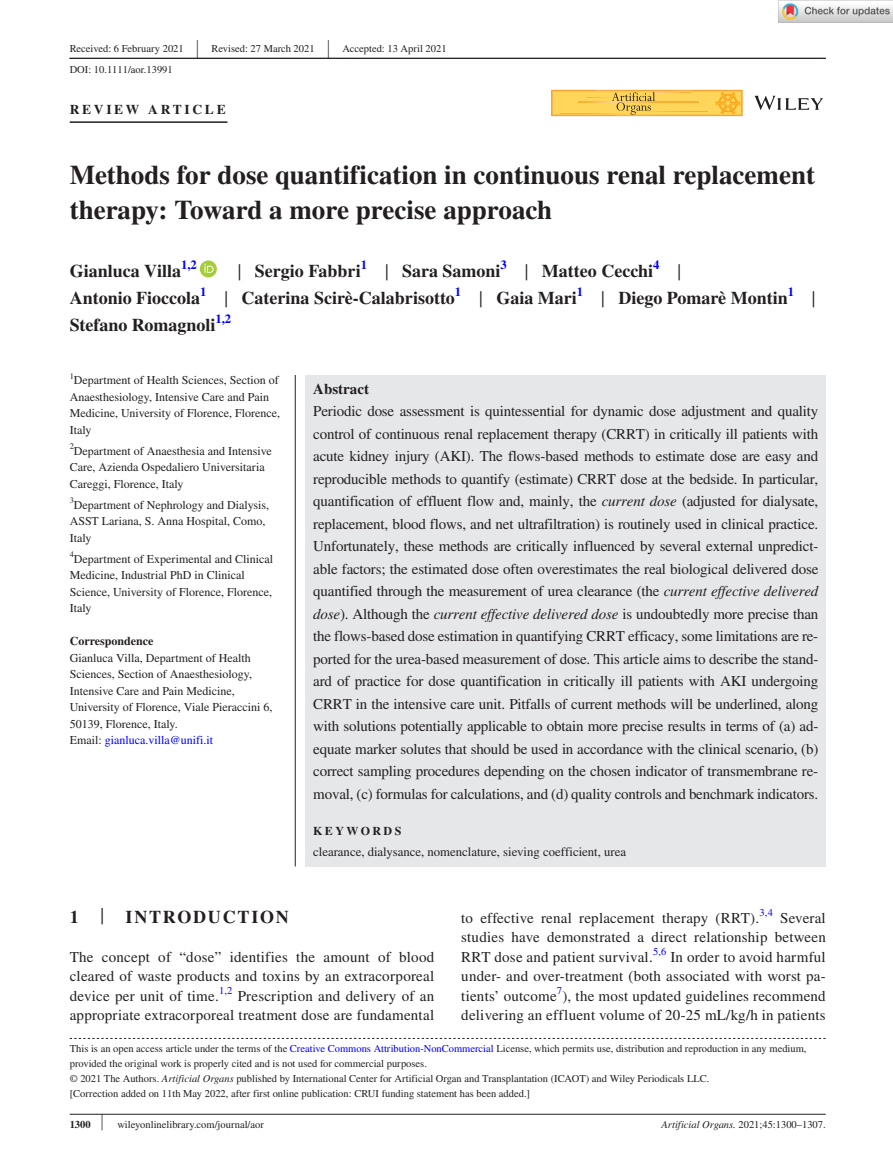
<style>
.page{position:relative;width:893px;height:1174px;background:#fff}
.page>*{position:absolute;margin:0;border:0;box-sizing:border-box;transform-origin:0 0}
.t1{font:700 27px/34.5px "STIX";color:#231f20}
.t2{font:26.55px "STIX";color:#231f20;scale:.4 1}
.t3{font:700 18px/27px "STIX";color:#231f20}
.t4{font:700 18px "STIX";letter-spacing:.1em;color:#231f20}
.t5{font:15px/22.5px "STIX";letter-spacing:.015em;color:#231f20;text-align:justify}
.t6{font:700 15px "STIX";color:#231f20}
.t7{font:700 13.5px "STIX";letter-spacing:.2em;color:#231f20}
.t8{font:12.75px "STIX";color:#231f20}
.t9{font:12px/16.5px "STIX";color:#231f20}
.t10{font:700 12px "STIX";color:#231f20}
.t11{font:700 12px "STIX";letter-spacing:.2em;color:#231f20}
.t12{font:10.5px/15px "STIX";color:#231f20}
.t13{font:10.5px "STIX";color:#00f}
.t14{font:8.4px "STIX";color:#231f20}
.s1{font-weight:400;font-size:23.4px}
.s2{color:#00f}
.s3{font-style:italic}
.s4{font-weight:400;font-size:23.7px}
.s5{font-weight:700}
.s6{font-size:23.1px}
</style>
<div class="page">
<hr style="left:70px;top:1113px;width:756px;height:1px;background:#231f20">
<hr style="left:69px;top:58px;width:757px;height:1px;background:#231f20">
<svg style="left:754px;top:96px;width:69px;height:14px"></svg>
<svg style="left:552px;top:90px;width:190px;height:26px;background:#f6c64f"></svg>
<hr style="left:70px;top:121px;width:157px;height:2px;background:#231f20">
<div style="left:200px;top:260px;width:17px;height:17px;background:#a5cd39;border-radius:50%"></div>
<svg style="left:204px;top:263px;width:10px;height:10px"></svg>
<div style="left:306px;top:375px;width:520px;height:491px;background:#e6e7e9"></div>
<hr style="left:295px;top:375px;width:1px;height:491px;background:#231f20">
<svg style="left:70px;top:1038px;width:756px;height:1px"></svg>
<img style="left:779px;top:0;width:114px;height:23px">
<p class="t12" style="left:70px;top:41px;width:116px">Received: 6 February 2021</p>
<h2 class="t2" style="left:197px;top:31px;width:7px">|</h2>
<p class="t12" style="left:212px;top:41px;width:104px">Revised: 27 March 2021</p>
<h2 class="t2" style="left:327px;top:31px;width:7px">|</h2>
<p class="t12" style="left:342px;top:41px;width:106px">Accepted: 13 April 2021</p>
<p class="t12" style="left:70px;top:63px;width:105px">DOI: 10.1111/aor.13991</p>
<p class="t7" style="left:70px;top:101px;width:157px">REVIEW ARTICLE</p>
<h1 class="t1" style="left:70px;top:158px;width:747px">Methods for dose quantification in continuous renal replacement therapy: Toward a more precise approach</h1>
<p class="t3" style="left:70px;top:258px;width:129px">Gianluca Villa<sup>1,2</sup></p>
<p class="t3" style="left:70px;top:258px;width:747px;text-indent:168px"><span class="s1">|</span> Sergio Fabbri<sup>1</sup> <span class="s1">|</span> Sara Samoni<sup>3</sup> <span class="s1">|</span> Matteo Cecchi<sup>4</sup> <span class="s1">|<br></span>Antonio Fioccola<sup>1</sup> <span class="s1">|</span> Caterina Scirè-Calabrisotto<sup>1</sup> <span class="s1">|</span> Gaia Mari<sup>1</sup> <span class="s1">|</span> Diego Pomarè Montin<sup>1</sup> <span class="s1">|<br></span>Stefano Romagnoli<sup>1,2</sup></p>
<p class="t9" style="left:70px;top:372px;width:212px"><sup>1</sup>Department of Health Sciences, Section of Anaesthesiology, Intensive Care and Pain Medicine, University of Florence, Florence, Italy</p>
<p class="t14" style="left:70px;top:440px;width:6px">2</p>
<p class="t9" style="left:70px;top:443px;width:204px;text-indent:4px">Department of Anaesthesia and Intensive<br>Care, Azienda Ospedaliero Universitaria<br>Careggi, Florence, Italy</p>
<p class="t14" style="left:70px;top:494px;width:6px">3</p>
<p class="t9" style="left:70px;top:497px;width:201px;text-indent:4px">Department of Nephrology and Dialysis,<br>ASST Lariana, S. Anna Hospital, Como,<br>Italy</p>
<p class="t14" style="left:70px;top:548px;width:6px">4</p>
<p class="t9" style="left:70px;top:551px;width:205px;text-indent:4px">Department of Experimental and Clinical<br>Medicine, Industrial PhD in Clinical<br>Science, University of Florence, Florence,<br>Italy</p>
<p class="t10" style="left:70px;top:634px;width:85px">Correspondence</p>
<p class="t9" style="left:70px;top:650px;width:204px">Gianluca Villa, Department of Health Sciences, Section of Anaesthesiology, Intensive Care and Pain Medicine, University of Florence, Viale Pieraccini 6, 50139, Florence, Italy.<br>Email: <span class="s2">gianluca.villa@unifi.it</span></p>
<p class="t6" style="left:313px;top:380px;width:57px">Abstract</p>
<p class="t5" style="left:313px;top:401px;width:507px">Periodic dose assessment is quintessential for dynamic dose adjustment and quality control of continuous renal replacement therapy (CRRT) in critically ill patients with acute kidney injury (AKI). The flows-based methods to estimate dose are easy and reproducible methods to quantify (estimate) CRRT dose at the bedside. In particular, quantification of effluent flow and, mainly, the <span class="s3">current dose</span> (adjusted for dialysate, replacement, blood flows, and net ultrafiltration) is routinely used in clinical practice.<br>Unfortunately, these methods are critically influenced by several external unpredict&shy;able factors; the estimated dose often overestimates the real biological delivered dose quantified through the measurement of urea clearance (the <span class="s3">current effective delivered dose</span>). Although the <span class="s3">current effective delivered dose</span> is undoubtedly more precise than the flows-based dose estimation in quantifying CRRT efficacy, some limitations are re&shy;ported for the urea-based measurement of dose. This article aims to describe the stand&shy;ard of practice for dose quantification in critically ill patients with AKI undergoing CRRT in the intensive care unit. Pitfalls of current methods will be underlined, along with solutions potentially applicable to obtain more precise results in terms of (a) ad&shy;equate marker solutes that should be used in accordance with the clinical scenario, (b) correct sampling procedures depending on the chosen indicator of transmembrane re&shy;moval, (c) formulas for calculations, and (d) quality controls and benchmark indicators.</p>
<p class="t11" style="left:313px;top:823px;width:90px">KEYWORDS</p>
<p class="t8" style="left:313px;top:843px;width:314px">clearance, dialysance, nomenclature, sieving coefficient, urea</p>
<p class="t4" style="left:70px;top:905px;width:221px">1 <span class="s4">|</span> INTRODUCTION</p>
<p class="t5" style="left:70px;top:947px;width:366px;line-height:19.5px">The concept of “dose” identifies the amount of blood cleared of waste products and toxins by an extracorporeal device per unit of time.<sup>1,2</sup> Prescription and delivery of an appropriate extracorporeal treatment dose are fundamental</p>
<p class="t5" style="left:461px;top:907px;width:299px">to effective renal replacement therapy (RRT).</p>
<p class="t13" style="left:759px;top:905px;width:15px">3,4</p>
<p class="t5" style="left:461px;top:908px;width:366px;line-height:19.5px;text-indent:319px">Several studies have demonstrated a direct relationship between RRT dose and patient survival.</p>
<p class="t13" style="left:653px;top:944px;width:15px">5,6</p>
<p class="t5" style="left:461px;top:947px;width:366px;line-height:19.5px;text-indent:209px">In order to avoid harmful under- and over-treatment (both associated with worst pa&shy;tients’ outcome<sup>7</sup>), the most updated guidelines recommend delivering an effluent volume of 20-25 mL/kg/h in patients</p>
<p class="t12" style="left:70px;top:1042px;width:738px">This is an open access article under the terms of the <span class="s2">Creative Commons Attribution-NonCommercial</span> License, which permits use, distribution and reproduction in any medium, provided the original work is properly cited and is not used for commercial purposes.<br>© 2021 The Authors. <span class="s3">Artificial Organs</span> published by International Center for Artificial Organ and Transplantation (ICAOT) and Wiley Periodicals LLC.<br>[Correction added on 11th May 2022, after first online publication: CRUI funding statement has been added.]</p>
<p class="t12" style="left:70px;top:1117px;width:196px"><span class="s5">1300</span> <span class="s6">|</span> wileyonlinelibrary.com/journal/aor</p>
<p class="t12" style="left:661px;top:1117px;width:166px"><span class="s3">Artificial Organs.</span> 2021;45:1300–1307.</p>
</div>
